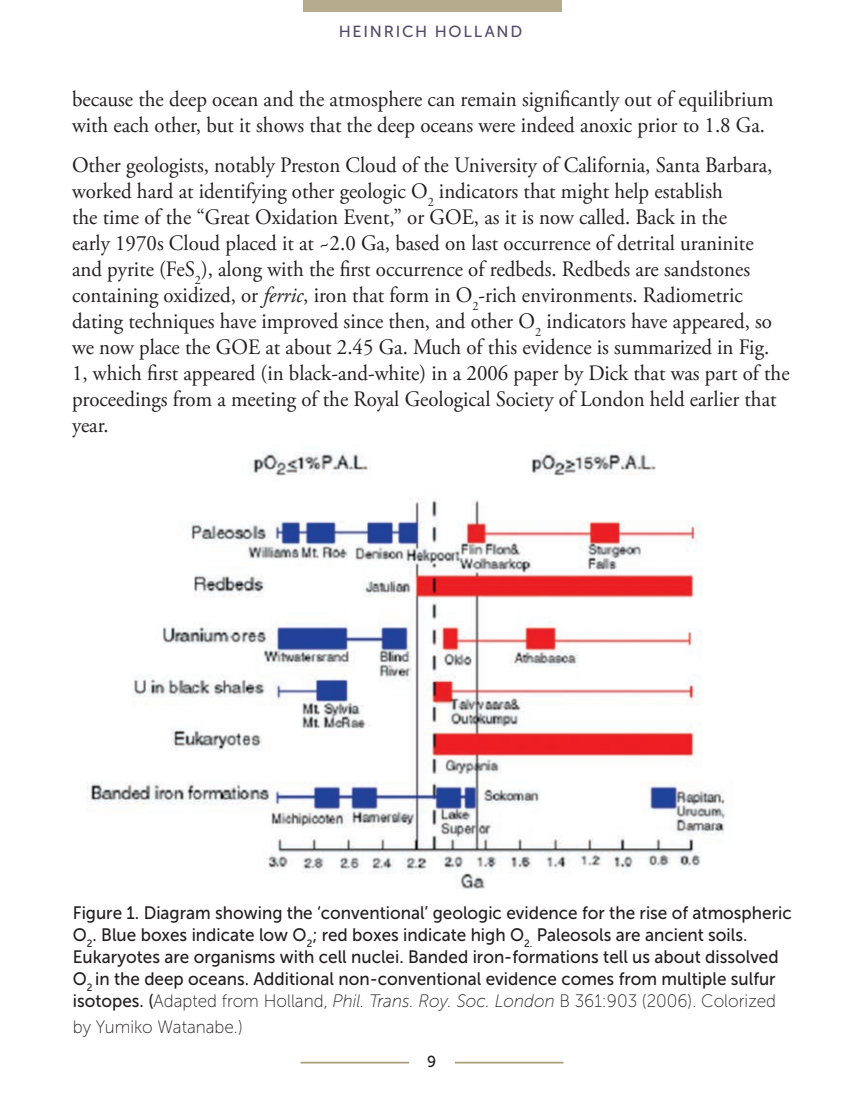
<style>
.page{position:relative;width:864px;height:1098px;background:#fff}
.page>*{position:absolute;margin:0;border:0;box-sizing:border-box;transform-origin:0 0}
.t1{font:22px/26px "Adobe Garamond Pro";color:#231f20;scale:.95 1}
.t2{font:18px/22px "Museo Sans 500";color:#231f20;scale:.95 1}
.t3{font:18px/26px "Museo Sans 100";color:#231f20;scale:.95 1}
.t4{font:16px "Museo Sans 500";letter-spacing:.11em;color:#534a68}
.t5{font:16px "Museo Sans 500";color:#231f20;scale:.95 1}
.s1{font-style:italic}
.s2{font-family:"Museo Sans 500"}
</style>
<div class="page">
<hr style="left:301px;top:1062px;width:262px;height:1px;background:#9e936a">
<hr style="left:301px;top:1063px;width:262px;height:1px;background:#9e936a">
<div style="left:409px;top:1055px;width:45px;height:27px;background:#fff"></div>
<div style="left:303px;top:0;width:258px;height:12px;background:#b5ac8e"></div>
<img style="left:86px;top:451px;width:639px;height:439px">
<p class="t4" style="left:339px;top:23px;width:185px">HEINRICH HOLLAND</p>
<p class="t1" style="left:72px;top:87px;width:740px">because the deep ocean and the atmosphere can remain significantly out of equilibrium with each other, but it shows that the deep oceans were indeed anoxic prior to 1.8 Ga.</p>
<p class="t1" style="left:72px;top:153px;width:757px">Other geologists, notably Preston Cloud of the University of California, Santa Barbara, worked hard at identifying other geologic O<sub>2</sub> indicators that might help establish<br>the time of the “Great Oxidation Event,” or GOE, as it is now called. Back in the<br>early 1970s Cloud placed it at ~2.0 Ga, based on last occurrence of detrital uraninite<br>and pyrite (FeS<sub>2</sub>), along with the first occurrence of redbeds. Redbeds are sandstones containing oxidized, or <span class="s1">ferric</span>, iron that form in O<sub>2</sub>-rich environments. Radiometric dating techniques have improved since then, and other O<sub>2</sub> indicators have appeared, so we now place the GOE at about 2.45 Ga. Much of this evidence is summarized in Fig.<br>1, which first appeared (in black-and-white) in a 2006 paper by Dick that was part of the proceedings from a meeting of the Royal Geological Society of London held earlier that year.</p>
<p class="t2" style="left:73px;top:902px;width:758px">Figure 1. Diagram showing the ‘conventional’ geologic evidence for the rise of atmospheric O<sub>2</sub>. Blue boxes indicate low O<sub>2</sub>; red boxes indicate high O<sub>2.</sub> Paleosols are ancient soils.<br>Eukaryotes are organisms with cell nuclei. Banded iron-formations tell us about dissolved O<sub>2</sub> in the deep oceans. Additional non-conventional evidence comes from multiple sulfur</p>
<p class="t3" style="left:73px;top:988px;width:742px"><span class="s2">isotopes. (</span>Adapted from Holland, <span class="s1">Phil. Trans. Roy. Soc. London</span> B 361:903 (2006). Colorized by Yumiko Watanabe.)</p>
<p class="t5" style="left:427px;top:1052px;width:11px">9</p>
</div>
